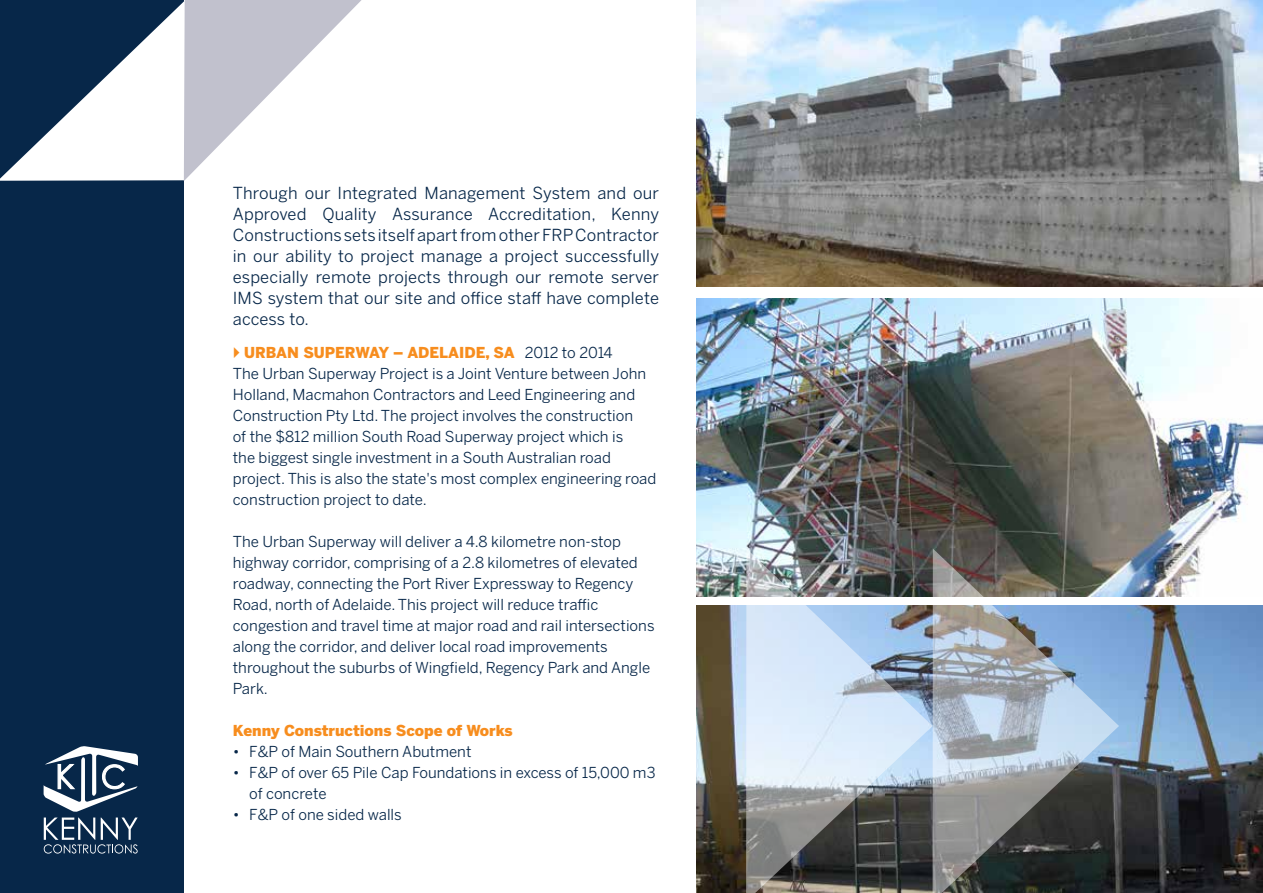
<style>
.page{position:relative;width:1263px;height:893px;background:#fff}
.page>*{position:absolute;margin:0;border:0;box-sizing:border-box;transform-origin:0 0}
.t1{font:16.5px/21px "Benton Sans";letter-spacing:.01em;color:#072749;text-align:justify}
.t2{font:15px/21px "Benton Sans";color:#072749}
.t3{font:900 15px "Benton Sans";color:#f78d1e}
.s1{font-weight:900;color:#f78d1e}
</style>
<div class="page">
<img style="left:697px;top:606px;width:566px;height:287px">
<div style="left:0;top:0;width:184px;height:893px;background:#072749"></div>
<svg style="left:44px;top:746px;width:94px;height:108px"></svg>
<img style="left:697px;top:299px;width:566px;height:298px">
<img style="left:746px;top:549px;width:186px;height:344px">
<svg style="left:932px;top:549px;width:187px;height:344px;background:#828c93"></svg>
<img style="left:697px;top:0;width:566px;height:287px">
<svg style="left:0;top:0;width:362px;height:181px"></svg>
<p class="t1" style="left:233px;top:182px;width:428px">Through our Integrated Management System and our Approved Quality Assurance Accreditation, Kenny Constructions sets itself apart from other FRP Contractor in our ability to project manage a project successfully especially remote projects through our remote server IMS system that our site and office staff have complete access to.</p>
<p class="t2" style="left:233px;top:342px;width:425px;text-indent:11px"><span class="s1">URBAN SUPERWAY – ADELAIDE, SA</span> 2012 to 2014<br>The Urban Superway Project is a Joint Venture between John Holland, Macmahon Contractors and Leed Engineering and Construction Pty Ltd. The project involves the construction<br>of the $812 million South Road Superway project which is<br>the biggest single investment in a South Australian road project. This is also the state's most complex engineering road construction project to date.</p>
<p class="t2" style="left:233px;top:531px;width:423px">The Urban Superway will deliver a 4.8 kilometre non-stop highway corridor, comprising of a 2.8 kilometres of elevated roadway, connecting the Port River Expressway to Regency Road, north of Adelaide. This project will reduce traffic congestion and travel time at major road and rail intersections along the corridor, and deliver local road improvements throughout the suburbs of Wingfield, Regency Park and Angle Park.</p>
<p class="t3" style="left:233px;top:722px;width:281px">Kenny Constructions Scope of Works</p>
<p class="t2" style="left:233px;top:741px;width:240px">• F&amp;P of Main Southern Abutment</p>
<p class="t2" style="left:249px;top:762px;width:408px;text-indent:-16px">• F&amp;P of over 65 Pile Cap Foundations in excess of 15,000 m3 of concrete</p>
<p class="t2" style="left:233px;top:804px;width:171px">• F&amp;P of one sided walls</p>
</div>
